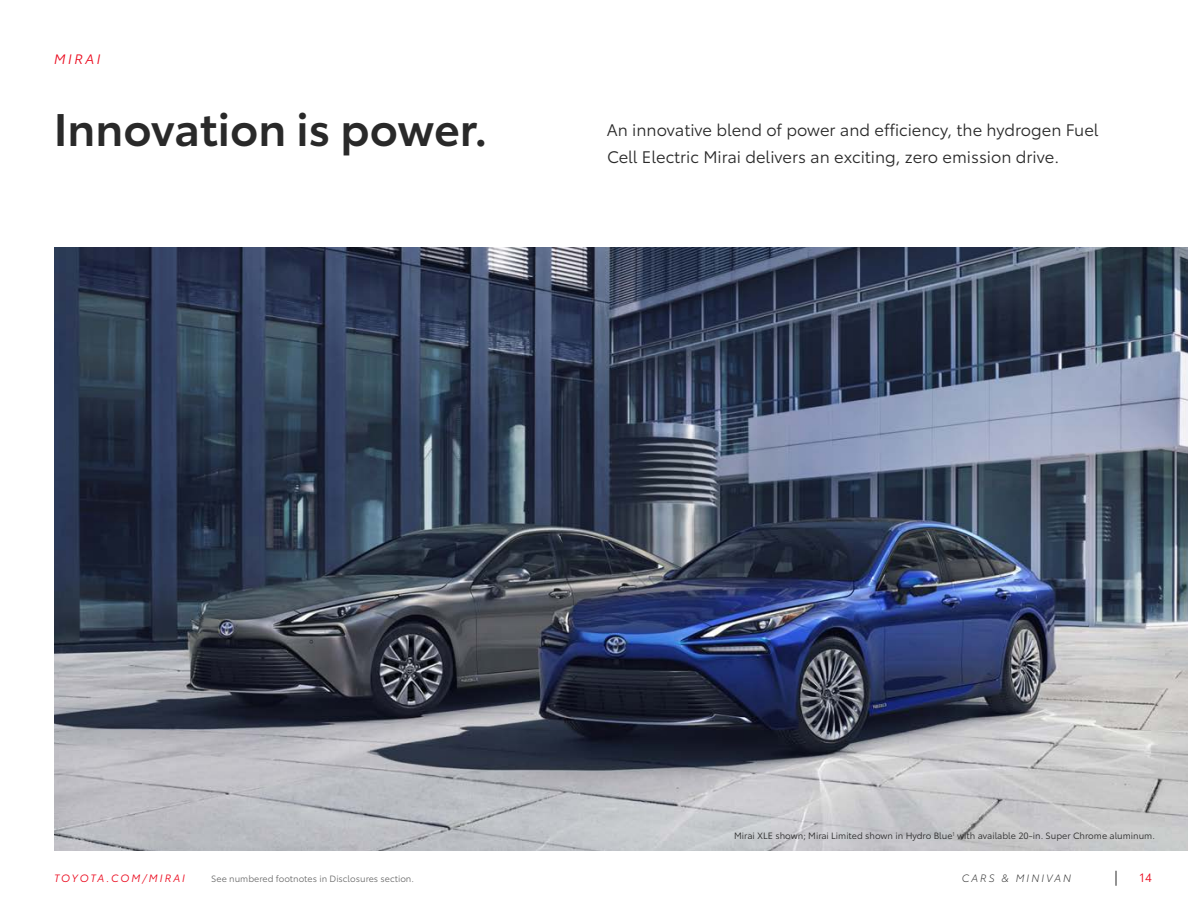
<style>
.page{position:relative;width:1188px;height:918px;background:#fff}
.page>*{position:absolute;margin:0;border:0;box-sizing:border-box;transform-origin:0 0}
.t1{font:600 45px "Toyota Type";color:#292929}
.t2{font:16.5px/27px "Toyota Type";color:#292929}
.t3{font:italic 13.5px "Toyota Type";letter-spacing:.2em;color:#eb0a1e}
.t4{font:12px "Toyota Type";color:#eb0a1e}
.t5{font:italic 10.5px "Toyota Type";letter-spacing:.165em;color:#eb0a1e}
.t6{font:italic 300 10.5px "Toyota Type";letter-spacing:.2em;color:#292929}
.t7{font:9px "Toyota Type";color:#292929}
</style>
<div class="page">
<img style="left:54px;top:248px;width:1134px;height:602px">
<svg style="left:1116px;top:871px;width:1px;height:15px"></svg>
<h3 class="t3" style="left:54px;top:49px;width:48px">MIRAI</h3>
<h1 class="t1" style="left:54px;top:96px;width:436px">Innovation is power.</h1>
<h2 class="t2" style="left:607px;top:115px;width:493px">An innovative blend of power and efficiency, the hydrogen Fuel<br>Cell Electric Mirai delivers an exciting, zero emission drive.</h2>
<p class="t7" style="left:734px;top:829px;width:422px">Mirai XLE shown; Mirai Limited shown in Hydro Blue<sup>1</sup> with available 20-in. Super Chrome aluminum.</p>
<p class="t5" style="left:54px;top:870px;width:132px">TOYOTA.COM/MIRAI</p>
<h3 class="t4" style="left:1140px;top:869px;width:14px">14</h3>
<p class="t6" style="left:962px;top:870px;width:111px">CARS &amp; MINIVAN</p>
<p class="t7" style="left:211px;top:872px;width:204px">See numbered footnotes in Disclosures section.</p>
</div>
